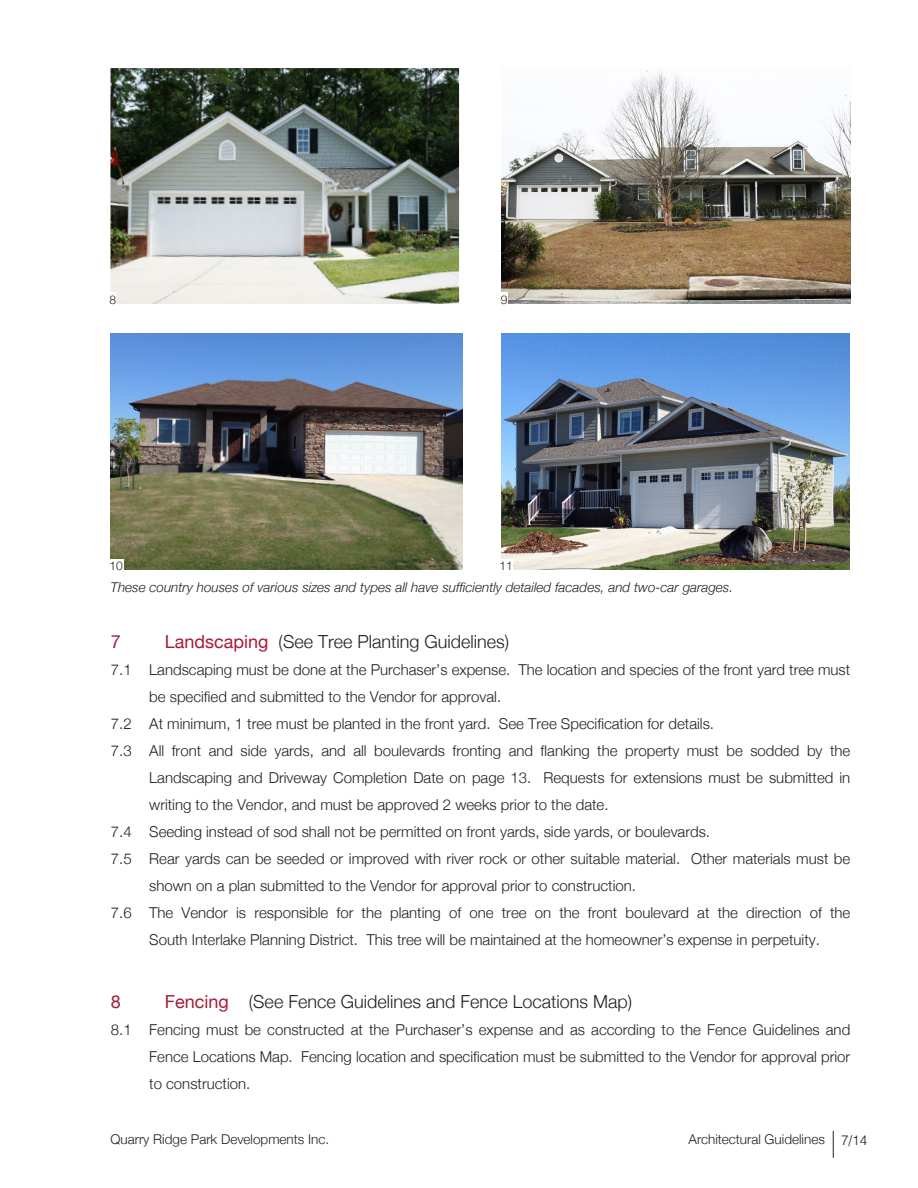
<style>
.page{position:relative;width:918px;height:1188px;background:#fff}
.page>*{position:absolute;margin:0;border:0;box-sizing:border-box;transform-origin:0 0}
.ventura__section_tit{font:300 18px "Helvetica Neue";color:#231f20}
.ventura__section_tit-2{font:18px "Helvetica Neue";color:#a81c35}
.ventura_text_body{font:300 15px/27px "Helvetica Neue";color:#231f20}
.ventura__photo_capti{font:italic 300 13.5px "Helvetica Neue";color:#231f20}
.t1{font:300 13.5px "Helvetica Neue";color:#231f20}
.ventura_text_body-2{font:300 12px "Helvetica Neue";color:#231f20}
.s1{font-weight:400;color:#a81c35}
.s2{font-family:"Helvetica"}
</style>
<div class="page">
<svg style="left:833px;top:1131px;width:1px;height:27px"></svg>
<img style="left:111px;top:334px;width:351px;height:235px">
<img style="left:502px;top:69px;width:348px;height:235px">
<img style="left:502px;top:333px;width:348px;height:236px">
<img style="left:110px;top:68px;width:349px;height:236px">
<div style="left:110px;top:292px;width:6px;height:12px;background:#fff"></div>
<div style="left:109px;top:559px;width:15px;height:11px;background:#fff"></div>
<div style="left:501px;top:292px;width:6px;height:12px;background:#fff"></div>
<div style="left:499px;top:559px;width:14px;height:11px;background:#fff"></div>
<p class="ventura_text_body-2" style="left:110px;top:290px;width:8px">8</p>
<p class="ventura_text_body-2" style="left:109px;top:557px;width:15px">10</p>
<p class="ventura_text_body-2" style="left:501px;top:290px;width:8px">9</p>
<p class="ventura_text_body-2" style="left:499px;top:557px;width:15px">11</p>
<p class="ventura__photo_capti" style="left:111px;top:577px;width:624px">These country houses of various sizes and types all have sufficiently detailed facades, and two-car garages.</p>
<p class="ventura__section_tit-2" style="left:111px;top:629px;width:12px">7</p>
<p class="ventura__section_tit" style="left:165px;top:627px;width:346px"><span class="s1">Landscaping</span> (See Tree Planting Guidelines)</p>
<p class="ventura_text_body" style="left:149px;top:655px;width:703px;text-indent:-38px">7.1 Landscaping must be done at the Purchaser’s expense. The location and species of the front yard tree must be specified and submitted to the Vendor for approval.</p>
<p class="ventura_text_body" style="left:111px;top:709px;width:605px">7.2 At minimum, 1 tree must be planted in the front yard. See Tree Specification for details.</p>
<p class="ventura_text_body" style="left:149px;top:736px;width:703px;text-align:justify;text-indent:-38px">7.3 All front and side yards, and all boulevards fronting and flanking the property must be sodded by the Landscaping and Driveway Completion Date on page 13. Requests for extensions must be submitted in writing to the Vendor, and must be approved 2 weeks prior to the date.</p>
<p class="ventura_text_body" style="left:111px;top:817px;width:601px">7.4 Seeding instead of sod shall not be permitted on front yards, side yards, or boulevards.</p>
<p class="ventura_text_body" style="left:149px;top:844px;width:703px;text-indent:-38px">7.5 Rear yards can be seeded or improved with river rock or other suitable material. Other materials must be shown on a plan submitted to the Vendor for approval prior to construction.</p>
<p class="ventura_text_body" style="left:111px;top:898px;width:741px;text-align:center">7.6 The Vendor is responsible for the planting of one tree on the front boulevard at the direction of the<br>South Interlake Planning District. This tree will be maintained at the homeowner’s expense in perpetuity.</p>
<p class="ventura__section_tit-2" style="left:111px;top:989px;width:12px">8</p>
<p class="ventura__section_tit" style="left:165px;top:987px;width:469px"><span class="s1">Fencing</span> (See Fence Guidelines and Fence Locations Map)</p>
<p class="ventura_text_body" style="left:149px;top:1015px;width:703px;text-align:justify;text-indent:-38px">8.1 Fencing must be constructed at the Purchaser’s expense and as according to the Fence Guidelines and Fence Locations Map. Fencing location and specification must be submitted to the Vendor for approval prior to construction.</p>
<p class="t1" style="left:111px;top:1128px;width:220px">Quarry Ridge Park Developments Inc.</p>
<p class="t1" style="left:689px;top:1128px;width:180px">Architectural Guidelines <span class="s2">7/14</span></p>
</div>
